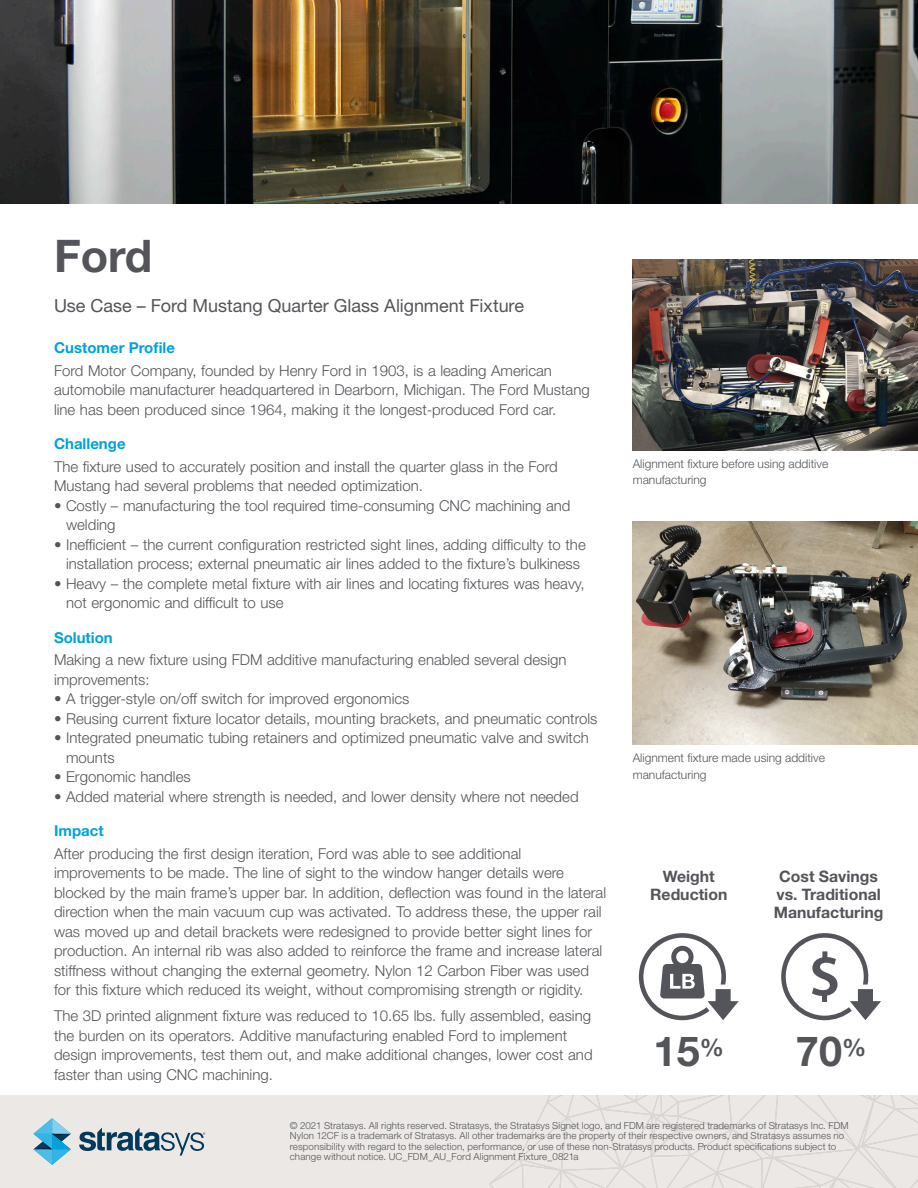
<style>
.page{position:relative;width:918px;height:1188px;background:#fff}
.page>*{position:absolute;margin:0;border:0;box-sizing:border-box;transform-origin:0 0}
.Page_Title{font:700 45px "Helvetica Neue LT Std";color:#54555a}
.Page_Title-2{font:700 41.55px "Helvetica Neue LT Std";color:#54555a}
.Page_Title-3{font:18px "Helvetica Neue LT Std";color:#54555a}
.Page_Title-4{font:700 15.75px/18px "Helvetica Neue LT Std";color:#54555a;text-align:center}
.Para{font:300 15px/19.5px "Helvetica Neue LT Std";color:#54555a}
.Para_Subhead{font:700 15px "Helvetica Neue LT Std";color:#00a2df}
.Footer_Address{font:300 12px/16.5px "Helvetica Neue LT Std";color:#54555a}
.Footer_Legal{font:300 9.75px/10.5px "Helvetica Neue LT Std";letter-spacing:.01em;color:#54555a}
</style>
<div class="page">
<div style="left:0;top:1095px;width:918px;height:93px;background:#ece8e5"></div>
<svg style="left:489px;top:1095px;width:429px;height:93px"></svg>
<svg style="left:33px;top:1118px;width:38px;height:47px"></svg>
<svg style="left:79px;top:1128px;width:126px;height:28px"></svg>
<img style="left:0;top:0;width:918px;height:203px">
<svg style="left:781px;top:933px;width:100px;height:87px"></svg>
<svg style="left:639px;top:933px;width:100px;height:87px"></svg>
<img style="left:633px;top:259px;width:285px;height:191px">
<img style="left:633px;top:521px;width:285px;height:224px">
<p class="Page_Title" style="left:54px;top:228px;width:100px">Ford</p>
<p class="Page_Title-3" style="left:54px;top:295px;width:472px">Use Case – Ford Mustang Quarter Glass Alignment Fixture</p>
<p class="Para_Subhead" style="left:54px;top:338px;width:123px">Customer Profile</p>
<p class="Para" style="left:54px;top:360px;width:537px">Ford Motor Company, founded by Henry Ford in 1903, is a leading American automobile manufacturer headquartered in Dearborn, Michigan. The Ford Mustang line has been produced since 1964, making it the longest-produced Ford car.</p>
<p class="Para_Subhead" style="left:54px;top:434px;width:73px">Challenge</p>
<p class="Para" style="left:54px;top:456px;width:505px">The fixture used to accurately position and install the quarter glass in the Ford<br>Mustang had several problems that needed optimization.</p>
<p class="Para" style="left:66px;top:495px;width:506px;text-indent:-12px">• Costly – manufacturing the tool required time-consuming CNC machining and welding</p>
<p class="Para" style="left:54px;top:534px;width:533px;text-align:center">• Inefficient – the current configuration restricted sight lines, adding difficulty to the installation process; external pneumatic air lines added to the fixture’s bulkiness</p>
<p class="Para" style="left:66px;top:573px;width:520px;text-indent:-12px">• Heavy – the complete metal fixture with air lines and locating fixtures was heavy, not ergonomic and difficult to use</p>
<p class="Para_Subhead" style="left:54px;top:628px;width:60px">Solution</p>
<p class="Para" style="left:54px;top:650px;width:514px">Making a new fixture using FDM additive manufacturing enabled several design improvements:</p>
<p class="Para" style="left:54px;top:689px;width:357px">• A trigger-style on/off switch for improved ergonomics</p>
<p class="Para" style="left:54px;top:708px;width:545px">• Reusing current fixture locator details, mounting brackets, and pneumatic controls</p>
<p class="Para" style="left:66px;top:728px;width:524px;text-indent:-12px">• Integrated pneumatic tubing retainers and optimized pneumatic valve and switch mounts</p>
<p class="Para" style="left:54px;top:767px;width:138px">• Ergonomic handles</p>
<p class="Para" style="left:54px;top:786px;width:526px">• Added material where strength is needed, and lower density where not needed</p>
<p class="Para_Subhead" style="left:54px;top:821px;width:51px">Impact</p>
<p class="Para" style="left:54px;top:843px;width:554px">After producing the first design iteration, Ford was able to see additional improvements to be made. The line of sight to the window hanger details were blocked by the main frame’s upper bar. In addition, deflection was found in the lateral direction when the main vacuum cup was activated. To address these, the upper rail was moved up and detail brackets were redesigned to provide better sight lines for production. An internal rib was also added to reinforce the frame and increase lateral stiffness without changing the external geometry. Nylon 12 Carbon Fiber was used for this fixture which reduced its weight, without compromising strength or rigidity.</p>
<p class="Para" style="left:54px;top:1006px;width:540px">The 3D printed alignment fixture was reduced to 10.65 lbs. fully assembled, easing the burden on its operators. Additive manufacturing enabled Ford to implement design improvements, test them out, and make additional changes, lower cost and faster than using CNC machining.</p>
<p class="Footer_Legal" style="left:290px;top:1120px;width:560px">© 2021 Stratasys. All rights reserved. Stratasys, the Stratasys Signet logo, and FDM are registered trademarks of Stratasys Inc. FDM Nylon 12CF is a trademark of Stratasys. All other trademarks are the property of their respective owners, and Stratasys assumes no responsibility with regard to the selection, performance, or use of these non-Stratasys products. Product specifications subject to change without notice. UC_FDM_AU_Ford Alignment Fixture_0821a</p>
<p class="Footer_Address" style="left:633px;top:455px;width:197px">Alignment fixture before using additive manufacturing</p>
<p class="Footer_Address" style="left:633px;top:749px;width:194px">Alignment fixture made using additive manufacturing</p>
<p class="Page_Title-4" style="left:774px;top:867px;width:111px">Cost Savings vs. Traditional<br>Manufacturing</p>
<p class="Page_Title-4" style="left:650px;top:867px;width:79px">Weight<br>Reduction</p>
<p class="Page_Title-2" style="left:796px;top:1025px;width:72px">70<sup>%</sup></p>
<p class="Page_Title-2" style="left:654px;top:1025px;width:72px">15<sup>%</sup></p>
</div>
